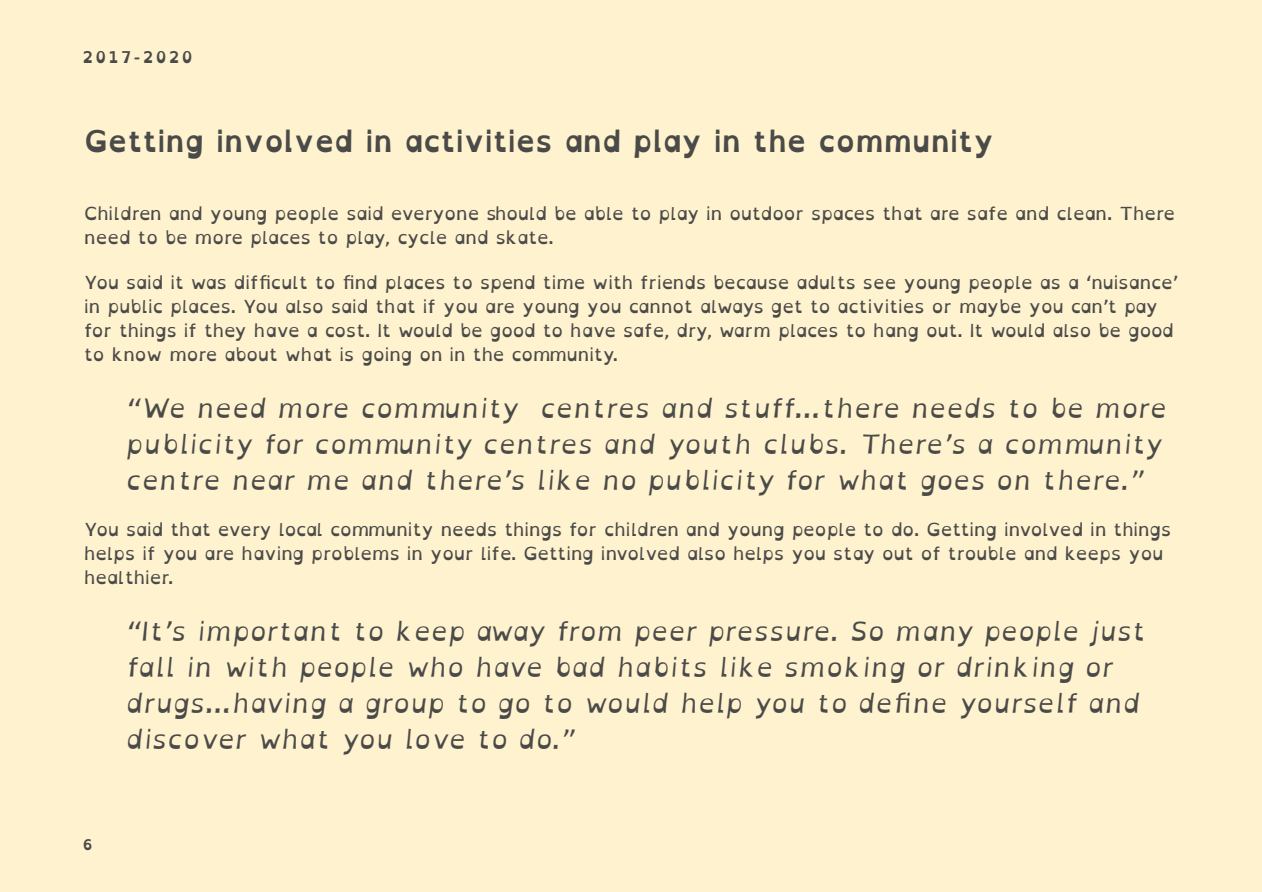
<style>
.page{position:relative;width:1262px;height:892px;background:#fff}
.page>*{position:absolute;margin:0;border:0;box-sizing:border-box;transform-origin:0 0}
.t1{font:700 30px "Open Dyslexic Alta";color:#4a4a49}
.t2{font:italic 27px/36px "Open Dyslexic Alta";color:#4a4a49}
.t3{font:18px/24px "Open Dyslexic Alta";color:#4a4a49}
.t4{font:700 16.5px "Open Dyslexic Alta";letter-spacing:.15em;color:#4a4a49}
.t5{font:700 15px "Open Dyslexic Alta";color:#4a4a49}
</style>
<div class="page">
<div style="left:0;top:0;width:1261px;height:891px;background:#fff2ce"></div>
<p class="t4" style="left:83px;top:47px;width:111px">2017-2020</p>
<h1 class="t1" style="left:84px;top:124px;width:911px">Getting involved in activities and play in the community</h1>
<p class="t3" style="left:84px;top:201px;width:1092px">Children and young people said everyone should be able to play in outdoor spaces that are safe and clean. There need to be more places to play, cycle and skate.</p>
<p class="t3" style="left:84px;top:271px;width:1094px">You said it was difficult to find places to spend time with friends because adults see young people as a ‘nuisance’ in public places. You also said that if you are young you cannot always get to activities or maybe you can’t pay for things if they have a cost. It would be good to have safe, dry, warm places to hang out. It would also be good to know more about what is going on in the community.</p>
<h2 class="t2" style="left:126px;top:393px;width:1042px">“We need more community centres and stuff…there needs to be more publicity for community centres and youth clubs. There’s a community centre near me and there’s like no publicity for what goes on there.”</h2>
<p class="t3" style="left:84px;top:517px;width:1088px">You said that every local community needs things for children and young people to do. Getting involved in things helps if you are having problems in your life. Getting involved also helps you stay out of trouble and keeps you healthier.</p>
<h2 class="t2" style="left:126px;top:615px;width:1021px">“It’s important to keep away from peer pressure. So many people just fall in with people who have bad habits like smoking or drinking or drugs…having a group to go to would help you to define yourself and discover what you love to do.”</h2>
<p class="t5" style="left:83px;top:835px;width:11px">6</p>
</div>
